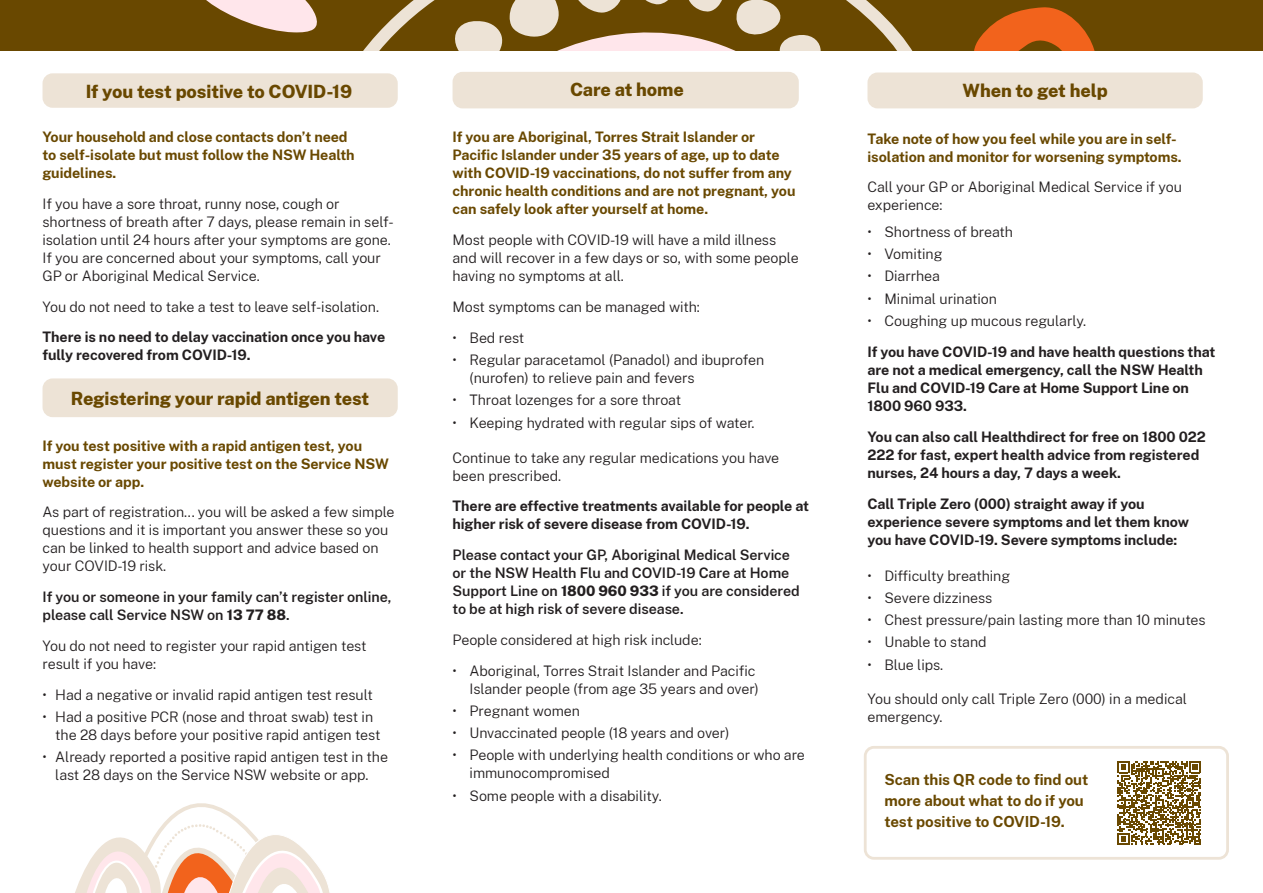
<style>
.page{position:relative;width:1263px;height:893px;background:#fff}
.page>*{position:absolute;margin:0;border:0;box-sizing:border-box;transform-origin:0 0}
.intro{font:800 18px "Public Sans NSW";letter-spacing:-.005em;color:#694800}
.Body{font:700 15px/21px "Public Sans NSW";letter-spacing:-.005em;color:#694800}
.Body-2{font:300 14.25px/18px "Public Sans NSW";letter-spacing:-.005em;color:#231f20}
.Body-3{font:700 14.25px/18px "Public Sans NSW";letter-spacing:-.005em;color:#231f20}
.Body-4{font:700 14.25px/18px "Public Sans NSW";letter-spacing:-.005em;color:#694800}
.Body-5{font:600 14.25px/18px "Public Sans NSW";letter-spacing:-.005em;color:#231f20}
.Body-Indent{font:300 14.25px/18px "Public Sans NSW";letter-spacing:-.005em;color:#231f20}
.s1{font-weight:800}
</style>
<div class="page">
<div style="left:0;top:0;width:1263px;height:54px;background:#694800"></div>
<svg style="left:560px;top:32px;width:175px;height:19px;fill:#ffe6eb"></svg>
<svg style="left:206px;top:0;width:111px;height:33px"></svg>
<svg style="left:578px;top:0;width:144px;height:13px"></svg>
<svg style="left:735px;top:0;width:164px;height:51px"></svg>
<svg style="left:379px;top:0;width:181px;height:51px"></svg>
<svg style="left:974px;top:7px;width:121px;height:44px"></svg>
<div style="left:0;top:51px;width:1263px;height:644px;background:#fff"></div>
<svg style="left:75px;top:803px;width:255px;height:90px"></svg>
<div style="left:44px;top:75px;width:352px;height:31px;background:#ede3d6;border-radius:9px"></div>
<div style="left:43px;top:73px;width:355px;height:35px;border:3px solid #ede3d6;border-radius:9px"></div>
<div style="left:44px;top:380px;width:352px;height:36px;background:#ede3d6;border-radius:9px"></div>
<div style="left:43px;top:378px;width:355px;height:39px;border:3px solid #ede3d6;border-radius:9px"></div>
<div style="left:454px;top:73px;width:343px;height:34px;background:#ede3d6;border-radius:9px"></div>
<div style="left:452px;top:72px;width:347px;height:36px;border:3px solid #ede3d6;border-radius:9px"></div>
<div style="left:869px;top:74px;width:332px;height:33px;background:#ede3d6;border-radius:9px"></div>
<div style="left:867px;top:73px;width:336px;height:35px;border:3px solid #ede3d6;border-radius:9px"></div>
<svg style="left:1117px;top:761px;width:84px;height:84px"></svg>
<div style="left:864px;top:746px;width:365px;height:114px;border:3px solid #ede3d6;border-radius:9px"></div>
<p class="intro" style="left:86px;top:78px;width:268px">If you test positive to COVID-19</p>
<p class="Body-4" style="left:43px;top:127px;width:314px">Your household and close contacts don’t need to self-isolate but must follow the NSW Health guidelines.</p>
<p class="Body-2" style="left:43px;top:194px;width:353px">If you have a sore throat, runny nose, cough or shortness of breath after 7 days, please remain in self&shy;isolation until 24 hours after your symptoms are gone.<br>If you are concerned about your symptoms, call your GP or Aboriginal Medical Service.</p>
<p class="Body-2" style="left:43px;top:296px;width:338px">You do not need to take a test to leave self-isolation.</p>
<p class="Body-3" style="left:43px;top:327px;width:344px">There is no need to delay vaccination once you have fully recovered from COVID-19.</p>
<p class="intro" style="left:71px;top:385px;width:300px">Registering your rapid antigen test</p>
<p class="Body-4" style="left:43px;top:435px;width:348px">If you test positive with a rapid antigen test, you must register your positive test on the Service NSW website or app.</p>
<p class="Body-2" style="left:43px;top:502px;width:354px">As part of registration... you will be asked a few simple questions and it is important you answer these so you can be linked to health support and advice based on your COVID-19 risk.</p>
<p class="Body-5" style="left:43px;top:587px;width:351px">If you or someone in your family can’t register online, please call Service NSW on <span class="s1">13 77 88</span>.</p>
<p class="Body-2" style="left:43px;top:636px;width:326px">You do not need to register your rapid antigen test result if you have:</p>
<p class="Body-Indent" style="left:43px;top:684px;width:332px">• Had a negative or invalid rapid antigen test result</p>
<p class="Body-Indent" style="left:55px;top:707px;width:327px;text-indent:-13px">• Had a positive PCR (nose and throat swab) test in the 28 days before your positive rapid antigen test</p>
<p class="Body-Indent" style="left:43px;top:747px;width:347px;text-align:center">• Already reported a positive rapid antigen test in the last 28 days on the Service NSW website or app.</p>
<p class="intro" style="left:570px;top:76px;width:115px">Care at home</p>
<p class="intro" style="left:962px;top:77px;width:147px">When to get help</p>
<p class="Body-4" style="left:452px;top:127px;width:344px">If you are Aboriginal, Torres Strait Islander or Pacific Islander under 35 years of age, up to date with COVID-19 vaccinations, do not suffer from any chronic health conditions and are not pregnant, you can safely look after yourself at home.</p>
<p class="Body-2" style="left:452px;top:230px;width:348px">Most people with COVID-19 will have a mild illness and will recover in a few days or so, with some people having no symptoms at all.</p>
<p class="Body-2" style="left:452px;top:297px;width:249px">Most symptoms can be managed with:</p>
<p class="Body-2" style="left:452px;top:328px;width:73px">• Bed rest</p>
<p class="Body-2" style="left:469px;top:350px;width:296px;text-indent:-17px">• Regular paracetamol (Panadol) and ibuprofen (nurofen) to relieve pain and fevers</p>
<p class="Body-2" style="left:452px;top:390px;width:230px">• Throat lozenges for a sore throat</p>
<p class="Body-2" style="left:452px;top:412px;width:304px">• Keeping hydrated with regular sips of water.</p>
<p class="Body-2" style="left:452px;top:447px;width:328px">Continue to take any regular medications you have been prescribed.</p>
<p class="Body-3" style="left:452px;top:496px;width:358px">There are effective treatments available for people at higher risk of severe disease from COVID-19.</p>
<p class="Body-5" style="left:452px;top:545px;width:349px">Please contact your GP, Aboriginal Medical Service or the NSW Health Flu and COVID-19 Care at Home Support Line on <span class="s1">1800 960 933</span> if you are considered to be at high risk of severe disease.</p>
<p class="Body-2" style="left:452px;top:630px;width:251px">People considered at high risk include:</p>
<p class="Body-2" style="left:452px;top:660px;width:308px;text-align:right">• Aboriginal, Torres Strait Islander and Pacific<br>Islander people (from age 35 years and over)</p>
<p class="Body-2" style="left:452px;top:701px;width:129px">• Pregnant women</p>
<p class="Body-2" style="left:452px;top:723px;width:278px">• Unvaccinated people (18 years and over)</p>
<p class="Body-2" style="left:469px;top:745px;width:337px;text-indent:-17px">• People with underlying health conditions or who are immunocompromised</p>
<p class="Body-2" style="left:452px;top:785px;width:211px">• Some people with a disability.</p>
<p class="Body-4" style="left:867px;top:128px;width:316px">Take note of how you feel while you are in self&shy;isolation and monitor for worsening symptoms.</p>
<p class="Body-2" style="left:867px;top:177px;width:316px">Call your GP or Aboriginal Medical Service if you experience:</p>
<p class="Body-2" style="left:867px;top:222px;width:147px">• Shortness of breath</p>
<p class="Body-2" style="left:867px;top:244px;width:77px">• Vomiting</p>
<p class="Body-2" style="left:867px;top:266px;width:74px">• Diarrhea</p>
<p class="Body-2" style="left:867px;top:288px;width:131px">• Minimal urination</p>
<p class="Body-2" style="left:867px;top:311px;width:220px">• Coughing up mucous regularly.</p>
<p class="Body-3" style="left:867px;top:342px;width:349px">If you have COVID-19 and have health questions that are not a medical emergency, call the NSW Health Flu and COVID-19 Care at Home Support Line on 1800 960 933.</p>
<p class="Body-3" style="left:867px;top:427px;width:340px">You can also call Healthdirect for free on 1800 022<br>222 for fast, expert health advice from registered nurses, 24 hours a day, 7 days a week.</p>
<p class="Body-3" style="left:867px;top:493px;width:279px">Call Triple Zero (000) straight away if you</p>
<p class="Body-3" style="left:867px;top:511px;width:323px">experience severe symptoms and let them know</p>
<p class="Body-3" style="left:867px;top:529px;width:311px">you have COVID-19. Severe symptoms include:</p>
<p class="Body-2" style="left:867px;top:565px;width:144px">• Difficulty breathing</p>
<p class="Body-2" style="left:867px;top:588px;width:126px">• Severe dizziness</p>
<p class="Body-2" style="left:867px;top:610px;width:340px">• Chest pressure/pain lasting more than 10 minutes</p>
<p class="Body-2" style="left:867px;top:632px;width:121px">• Unable to stand</p>
<p class="Body-2" style="left:867px;top:654px;width:77px">• Blue lips.</p>
<p class="Body-2" style="left:867px;top:689px;width:321px">You should only call Triple Zero (000) in a medical emergency.</p>
<p class="Body" style="left:884px;top:768px;width:205px">Scan this QR code to find out more about what to do if you test positive to COVID-19.</p>
</div>
